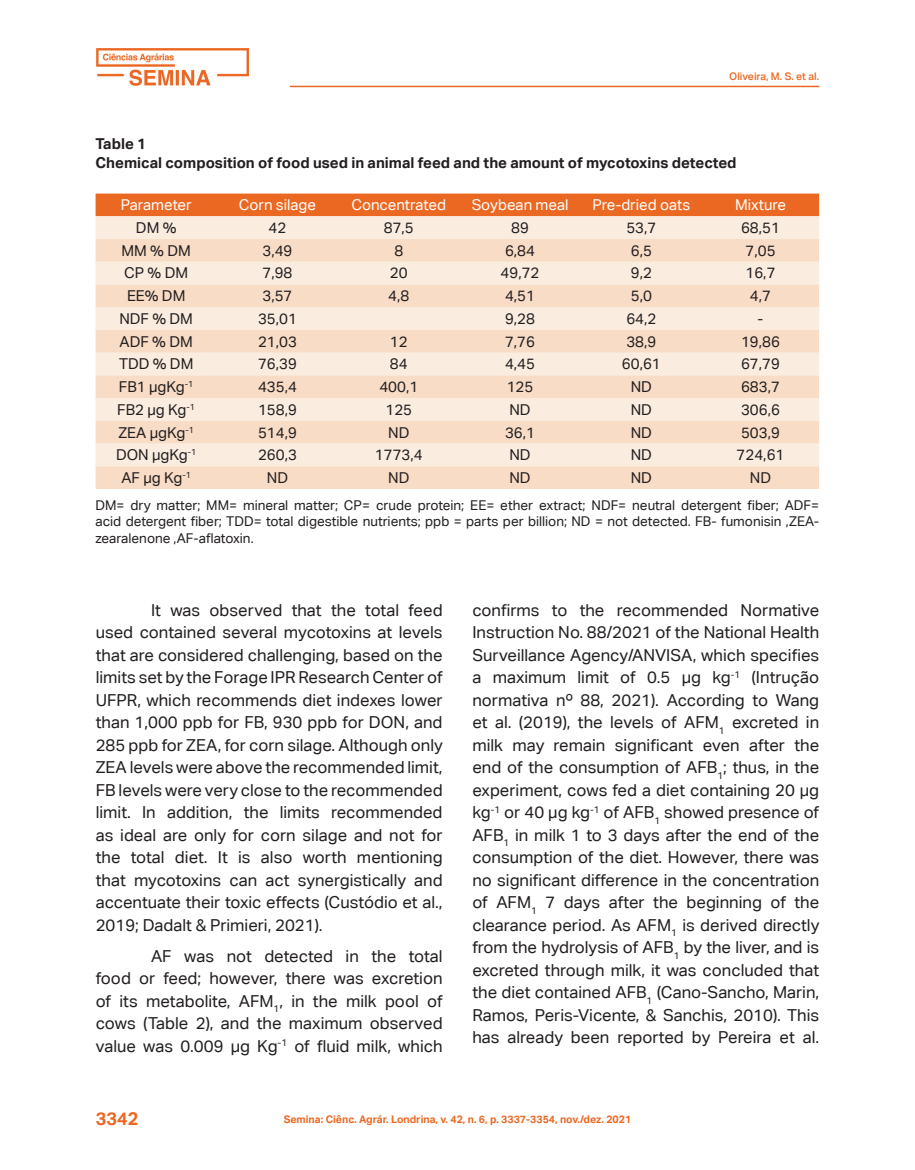
<style>
.page{position:relative;width:915px;height:1170px;background:#fff}
.page>*{position:absolute;margin:0;border:0;box-sizing:border-box;transform-origin:0 0}
.t1{font:700 18px "Aktiv Grotesk Corp";color:#eb6823}
.corpo_do_texto{font:16.5px/22.5px "Aktiv Grotesk Corp";color:#231f20;text-align:justify}
.texto_tabela{font:15px "Aktiv Grotesk Corp";color:#231f20}
.título_Tabela{font:700 15px "Aktiv Grotesk Corp";color:#231f20}
.texto_tabela-2{font:15px "Aktiv Grotesk Corp";color:#fff}
.legenda_de_tabela{font:13.5px/16.5px "Aktiv Grotesk Corp";color:#231f20;text-align:justify}
.t2{font:700 10.5px "Aktiv Grotesk Corp";color:#eb6823}
.t3{font:500 10.5px "Aktiv Grotesk Corp";color:#eb6823}
</style>
<div class="page">
<hr style="left:290px;top:86px;width:529px;height:1px;background:#eb6823">
<img style="left:96px;top:48px;width:152px;height:37px">
<div style="left:95px;top:193px;width:723px;height:23px;background:#eb6823"></div>
<div style="left:95px;top:216px;width:723px;height:23px;background:#faede0"></div>
<svg style="left:95px;top:239px;width:723px;height:250px;background:#f8e3d2"></svg>
<p class="t3" style="left:729px;top:69px;width:91px">Oliveira, M. S. et al.</p>
<p class="título_Tabela" style="left:95px;top:134px;width:52px">Table 1</p>
<p class="título_Tabela" style="left:95px;top:153px;width:642px">Chemical composition of food used in animal feed and the amount of mycotoxins detected</p>
<p class="texto_tabela-2" style="left:121px;top:196px;width:72px">Parameter</p>
<p class="texto_tabela-2" style="left:239px;top:196px;width:79px">Corn silage</p>
<p class="texto_tabela-2" style="left:351px;top:196px;width:96px">Concentrated</p>
<p class="texto_tabela-2" style="left:471px;top:196px;width:98px">Soybean meal</p>
<p class="texto_tabela-2" style="left:592px;top:196px;width:99px">Pre-dried oats</p>
<p class="texto_tabela-2" style="left:734px;top:196px;width:52px">Mixture</p>
<p class="texto_tabela" style="left:136px;top:219px;width:42px">DM %</p>
<p class="texto_tabela" style="left:268px;top:219px;width:19px">42</p>
<p class="texto_tabela" style="left:383px;top:219px;width:31px">87,5</p>
<p class="texto_tabela" style="left:511px;top:219px;width:19px">89</p>
<p class="texto_tabela" style="left:626px;top:219px;width:31px">53,7</p>
<p class="texto_tabela" style="left:740px;top:219px;width:40px">68,51</p>
<p class="texto_tabela" style="left:121px;top:241px;width:71px">MM % DM</p>
<p class="texto_tabela" style="left:262px;top:241px;width:31px">3,49</p>
<p class="texto_tabela" style="left:394px;top:241px;width:10px">8</p>
<p class="texto_tabela" style="left:505px;top:241px;width:31px">6,84</p>
<p class="texto_tabela" style="left:630px;top:241px;width:23px">6,5</p>
<p class="texto_tabela" style="left:745px;top:241px;width:31px">7,05</p>
<p class="texto_tabela" style="left:124px;top:264px;width:65px">CP % DM</p>
<p class="texto_tabela" style="left:262px;top:264px;width:31px">7,98</p>
<p class="texto_tabela" style="left:390px;top:264px;width:19px">20</p>
<p class="texto_tabela" style="left:500px;top:264px;width:40px">49,72</p>
<p class="texto_tabela" style="left:630px;top:264px;width:23px">9,2</p>
<p class="texto_tabela" style="left:745px;top:264px;width:31px">16,7</p>
<p class="texto_tabela" style="left:127px;top:287px;width:60px">EE% DM</p>
<p class="texto_tabela" style="left:262px;top:287px;width:31px">3,57</p>
<p class="texto_tabela" style="left:388px;top:287px;width:23px">4,8</p>
<p class="texto_tabela" style="left:505px;top:287px;width:31px">4,51</p>
<p class="texto_tabela" style="left:630px;top:287px;width:23px">5,0</p>
<p class="texto_tabela" style="left:749px;top:287px;width:23px">4,7</p>
<p class="texto_tabela" style="left:119px;top:310px;width:75px">NDF % DM</p>
<p class="texto_tabela" style="left:258px;top:310px;width:40px">35,01</p>
<p class="texto_tabela" style="left:505px;top:310px;width:31px">9,28</p>
<p class="texto_tabela" style="left:626px;top:310px;width:31px">64,2</p>
<p class="texto_tabela" style="left:757px;top:310px;width:7px">-</p>
<p class="texto_tabela" style="left:120px;top:332px;width:75px">ADF % DM</p>
<p class="texto_tabela" style="left:258px;top:332px;width:40px">21,03</p>
<p class="texto_tabela" style="left:390px;top:332px;width:19px">12</p>
<p class="texto_tabela" style="left:505px;top:332px;width:31px">7,76</p>
<p class="texto_tabela" style="left:626px;top:332px;width:31px">38,9</p>
<p class="texto_tabela" style="left:740px;top:332px;width:40px">19,86</p>
<p class="texto_tabela" style="left:119px;top:355px;width:76px">TDD % DM</p>
<p class="texto_tabela" style="left:258px;top:355px;width:40px">76,39</p>
<p class="texto_tabela" style="left:390px;top:355px;width:19px">84</p>
<p class="texto_tabela" style="left:505px;top:355px;width:31px">4,45</p>
<p class="texto_tabela" style="left:621px;top:355px;width:40px">60,61</p>
<p class="texto_tabela" style="left:740px;top:355px;width:40px">67,79</p>
<p class="texto_tabela" style="left:119px;top:378px;width:76px">FB1 μgKg<sup>-1</sup></p>
<p class="texto_tabela" style="left:258px;top:378px;width:40px">435,4</p>
<p class="texto_tabela" style="left:379px;top:378px;width:40px">400,1</p>
<p class="texto_tabela" style="left:506px;top:378px;width:28px">125</p>
<p class="texto_tabela" style="left:630px;top:378px;width:23px">ND</p>
<p class="texto_tabela" style="left:740px;top:378px;width:40px">683,7</p>
<p class="texto_tabela" style="left:117px;top:400px;width:79px">FB2 μg Kg<sup>-1</sup></p>
<p class="texto_tabela" style="left:258px;top:400px;width:40px">158,9</p>
<p class="texto_tabela" style="left:385px;top:400px;width:28px">125</p>
<p class="texto_tabela" style="left:509px;top:400px;width:23px">ND</p>
<p class="texto_tabela" style="left:630px;top:400px;width:23px">ND</p>
<p class="texto_tabela" style="left:740px;top:400px;width:40px">306,6</p>
<p class="texto_tabela" style="left:118px;top:423px;width:77px">ZEA μgKg<sup>-1</sup></p>
<p class="texto_tabela" style="left:258px;top:423px;width:40px">514,9</p>
<p class="texto_tabela" style="left:388px;top:423px;width:23px">ND</p>
<p class="texto_tabela" style="left:505px;top:423px;width:31px">36,1</p>
<p class="texto_tabela" style="left:630px;top:423px;width:23px">ND</p>
<p class="texto_tabela" style="left:740px;top:423px;width:40px">503,9</p>
<p class="texto_tabela" style="left:116px;top:446px;width:82px">DON μgKg<sup>-1</sup></p>
<p class="texto_tabela" style="left:258px;top:446px;width:40px">260,3</p>
<p class="texto_tabela" style="left:375px;top:446px;width:49px">1773,4</p>
<p class="texto_tabela" style="left:509px;top:446px;width:23px">ND</p>
<p class="texto_tabela" style="left:630px;top:446px;width:23px">ND</p>
<p class="texto_tabela" style="left:736px;top:446px;width:49px">724,61</p>
<p class="texto_tabela" style="left:121px;top:469px;width:71px">AF µg Kg<sup>-1</sup></p>
<p class="texto_tabela" style="left:267px;top:469px;width:23px">ND</p>
<p class="texto_tabela" style="left:388px;top:469px;width:23px">ND</p>
<p class="texto_tabela" style="left:509px;top:469px;width:23px">ND</p>
<p class="texto_tabela" style="left:630px;top:469px;width:23px">ND</p>
<p class="texto_tabela" style="left:749px;top:469px;width:23px">ND</p>
<p class="legenda_de_tabela" style="left:95px;top:496px;width:725px">DM= dry matter; MM= mineral matter; CP= crude protein; EE= ether extract; NDF= neutral detergent fiber; ADF= acid detergent fiber; TDD= total digestible nutrients; ppb = parts per billion; ND = not detected. FB- fumonisin ,ZEA&shy;zearalenone ,AF-aflatoxin.</p>
<p class="corpo_do_texto" style="left:96px;top:598px;width:348px;text-indent:55px">It was observed that the total feed used contained several mycotoxins at levels that are considered challenging, based on the limits set by the Forage IPR Research Center of UFPR, which recommends diet indexes lower than 1,000 ppb for FB, 930 ppb for DON, and 285 ppb for ZEA, for corn silage. Although only ZEA levels were above the recommended limit, FB levels were very close to the recommended limit. In addition, the limits recommended as ideal are only for corn silage and not for the total diet. It is also worth mentioning that mycotoxins can act synergistically and accentuate their toxic effects (Custódio et al., 2019; Dadalt &amp; Primieri, 2021).</p>
<p class="corpo_do_texto" style="left:96px;top:944px;width:348px;text-indent:55px">AF was not detected in the total food or feed; however, there was excretion of its metabolite, AFM<sub>1</sub>, in the milk pool of cows (Table 2), and the maximum observed value was 0.009 μg Kg<sup>-1</sup> of fluid milk, which</p>
<p class="corpo_do_texto" style="left:472px;top:598px;width:348px">confirms to the recommended Normative Instruction No. 88/2021 of the National Health Surveillance Agency/ANVISA, which specifies a maximum limit of 0.5 μg kg<sup>-1</sup> (Intrução normativa nº 88, 2021). According to Wang et al. (2019), the levels of AFM<sub>1</sub> excreted in milk may remain significant even after the end of the consumption of AFB<sub>1</sub>; thus, in the experiment, cows fed a diet containing 20 μg kg<sup>-1</sup> or 40 μg kg<sup>-1</sup> of AFB<sub>1</sub> showed presence of AFB<sub>1</sub> in milk 1 to 3 days after the end of the consumption of the diet. However, there was no significant difference in the concentration of AFM<sub>1</sub> 7 days after the beginning of the clearance period. As AFM<sub>1</sub> is derived directly from the hydrolysis of AFB<sub>1</sub> by the liver, and is excreted through milk, it was concluded that the diet contained AFB<sub>1</sub> (Cano-Sancho, Marin, Ramos, Peris-Vicente, &amp; Sanchis, 2010). This has already been reported by Pereira et al.</p>
<p class="t1" style="left:96px;top:1107px;width:44px">3342</p>
<p class="t2" style="left:283px;top:1112px;width:349px">Semina: Ciênc. Agrár. Londrina, v. 42, n. 6, p. 3337-3354, nov./dez. 2021</p>
</div>
